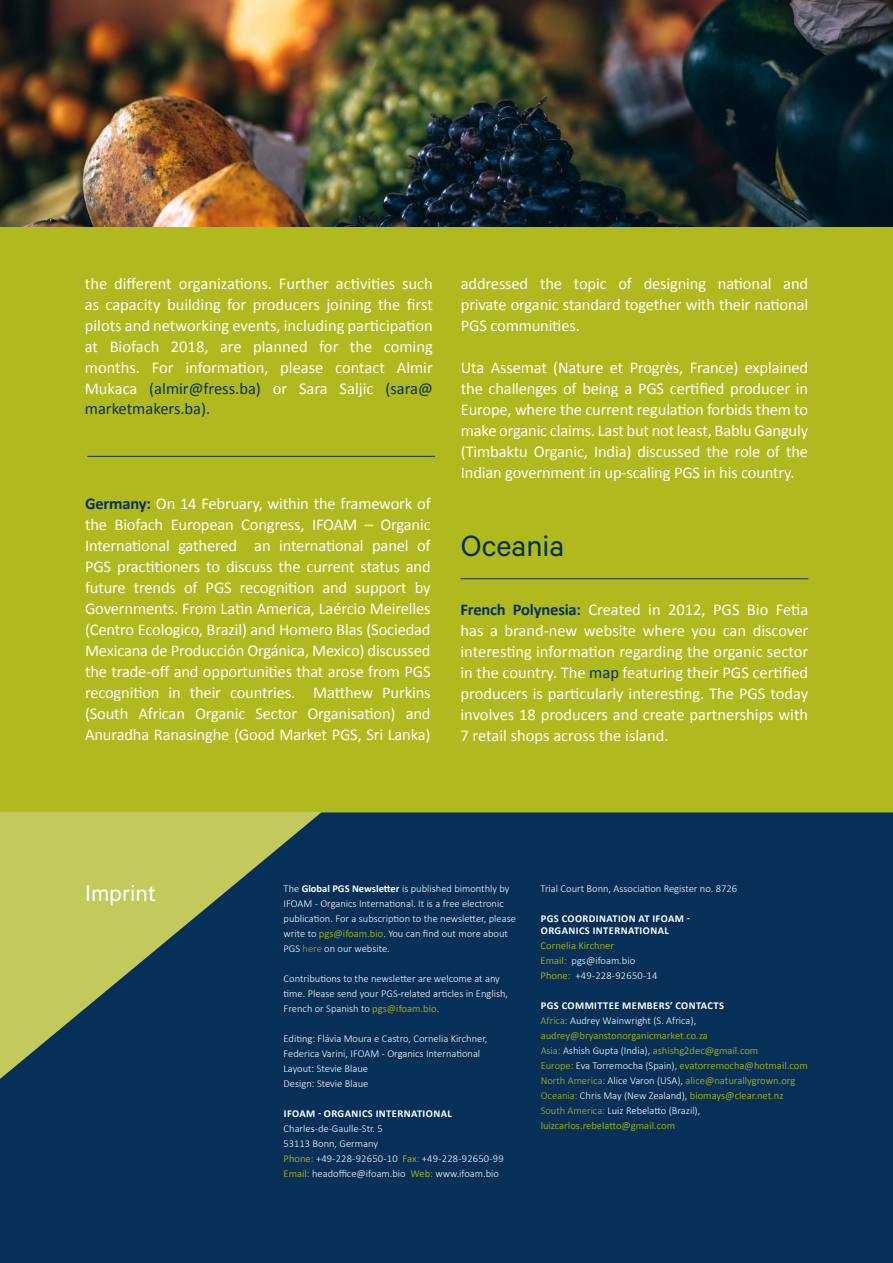
<style>
.page{position:relative;width:893px;height:1263px;background:#b0b91d}
.page>*{position:absolute;margin:0;border:0;box-sizing:border-box;transform-origin:0 0}
.t1{font:33px "Calibre";color:#063057}
.t2{font:25.5px "Calibre";color:#fff}
.t3{font:16.5px/21px "Calibri";letter-spacing:-.01em;color:#fff;text-align:justify}
.t4{font:300 10.5px/15px "Calibri";color:#fff}
.t5{font:10.5px/15px "Calibri";color:#9da719}
.t6{font:700 10.5px "Calibri";letter-spacing:.04em;color:#fff}
.s1{color:#063057}
.s2{font-weight:700;color:#063057}
.s3{font-weight:700}
.s4{font-weight:400;color:#9da719}
.s5{color:#9da719}
.s6{font-weight:700;color:#fff}
.s7{font-weight:300;color:#b2bb1e}
.s8{font-weight:300;color:#fff}
</style>
<div class="page">
<svg style="left:0;top:812px;width:893px;height:451px;background:#1a4057"></svg>
<hr style="left:87px;top:456px;width:348px;height:1px;background:#153056">
<hr style="left:460px;top:578px;width:348px;height:1px;background:#153056">
<img style="left:0;top:0;width:893px;height:227px">
<p class="t3" style="left:85px;top:273px;width:349px">the different organizations. Further activities such as capacity building for producers joining the first pilots and networking events, including participation at Biofach 2018, are planned for the coming months. For information, please contact Almir Mukaca <span class="s1">(almir@fress.ba)</span> or Sara Saljic <span class="s1">(sara@ marketmakers.ba).</span></p>
<p class="t3" style="left:85px;top:493px;width:347px"><span class="s2">GERMANY:</span> On 14 February, within the framework of the Biofach European Congress, IFOAM – Organic International gathered an international panel of PGS practitioners to discuss the current status and future trends of PGS recognition and support by Governments. From Latin America, Laércio Meirelles (Centro Ecologico, Brazil) and Homero Blas (Sociedad Mexicana de Producción Orgánica, Mexico) discussed the trade-off and opportunities that arose from PGS recognition in their countries. Matthew Purkins (South African Organic Sector Organisation) and Anuradha Ranasinghe (Good Market PGS, Sri Lanka)</p>
<p class="t3" style="left:461px;top:273px;width:349px">addressed the topic of designing national and private organic standard together with their national PGS communities.</p>
<p class="t3" style="left:461px;top:357px;width:349px">Uta Assemat (Nature et Progrès, France) explained the challenges of being a PGS certified producer in Europe, where the current regulation forbids them to make organic claims. Last but not least, Bablu Ganguly (Timbaktu Organic, India) discussed the role of the Indian government in up-scaling PGS in his country.</p>
<h1 class="t1" style="left:461px;top:527px;width:105px">Oceania</h1>
<p class="t3" style="left:460px;top:599px;width:349px"><span class="s2">FRENCH POLYNESIA:</span> Created in 2012, PGS Bio Fetia has a brand-new website where you can discover interesting information regarding the organic sector in the country. The <span class="s1">map</span> featuring their PGS certified producers is particularly interesting. The PGS today involves 18 producers and create partnerships with 7 retail shops across the island.</p>
<h2 class="t2" style="left:85px;top:878px;width:72px">Imprint</h2>
<p class="t4" style="left:284px;top:881px;width:234px">The <span class="s3">GLOBAL PGS NEWSLETTER</span> is published bimonthly by IFOAM - Organics International. It is a free electronic publication. For a subscription to the newsletter, please write to <span class="s4">pgs@ifoam.bio</span>. You can find out more about PGS <span class="s5">here</span> on our website.</p>
<p class="t4" style="left:284px;top:971px;width:226px">Contributions to the newsletter are welcome at any time. Please send your PGS-related articles in English,<br>French or Spanish to <span class="s4">pgs@ifoam.bio</span>.</p>
<p class="t4" style="left:284px;top:1031px;width:205px">Editing: Flávia Moura e Castro, Cornelia Kirchner, Federica Varini, IFOAM - Organics International Layout: Stevie Blaue<br>Design: Stevie Blaue</p>
<p class="t6" style="left:284px;top:1107px;width:55px">IFOAM - ORGANICS</p>
<p class="t6" style="left:376px;top:1107px;width:30px">INTERNA</p>
<p class="t6" style="left:417px;top:1107px;width:13px">TIONAL</p>
<p class="t4" style="left:284px;top:1121px;width:222px">Charles-de-Gaulle-Str. 5<br>53113 Bonn, Germany<br><span class="s4">Phone:</span> +49-228-92650-10 <span class="s4">Fax:</span> +49-228-92650-99<br><span class="s4">Email:</span> headoffice@ifoam.bio <span class="s4">Web:</span> www.ifoam.bio</p>
<p class="t4" style="left:541px;top:881px;width:198px">Trial Court Bonn, Association Register no. 8726</p>
<p class="t6" style="left:541px;top:912px;width:35px">PGS COOR</p>
<p class="t6" style="left:589px;top:912px;width:36px">DINATION</p>
<p class="t6" style="left:638px;top:912px;width:53px">AT IFOAM -</p>
<p class="t6" style="left:541px;top:924px;width:15px">ORGANICS</p>
<p class="t6" style="left:593px;top:924px;width:30px">INTERNA</p>
<p class="t6" style="left:634px;top:924px;width:13px">TIONAL</p>
<p class="t4" style="left:541px;top:938px;width:118px"><span class="s4">Cornelia Kirchner<br>Email:</span> pgs@ifoam.bio<br><span class="s4">Phone:</span> +49-228-92650-14</p>
<p class="t6" style="left:541px;top:999px;width:35px">PGS COMMI</p>
<p class="t6" style="left:597px;top:999px;width:86px">TTEE MEMBERS’ CON</p>
<p class="t5" style="left:541px;top:998px;width:269px;text-indent:155px"><span class="s6">TACTS<br></span><span class="s7">Africa:</span> <span class="s8">Audrey Wainwright (S. Africa), </span>audrey@bryanstonorganicmarket.co.za<br><span class="s7">Asia:</span> <span class="s8">Ashish Gupta (India),</span> ashishg2dec@gmail.com<br><span class="s7">Europe:</span> <span class="s8">Eva Torremocha (Spain),</span> evatorremocha@hotmail.com <span class="s7">North America:</span> <span class="s8">Alice Varon (USA),</span> alice@naturallygrown.org <span class="s7">Oceania:</span> <span class="s8">Chris May (New Zealand),</span> biomays@clear.net.nz <span class="s7">South America:</span> <span class="s8">Luiz Rebelatto (Brazil), </span>luizcarlos.rebelatto@gmail.com</p>
</div>
